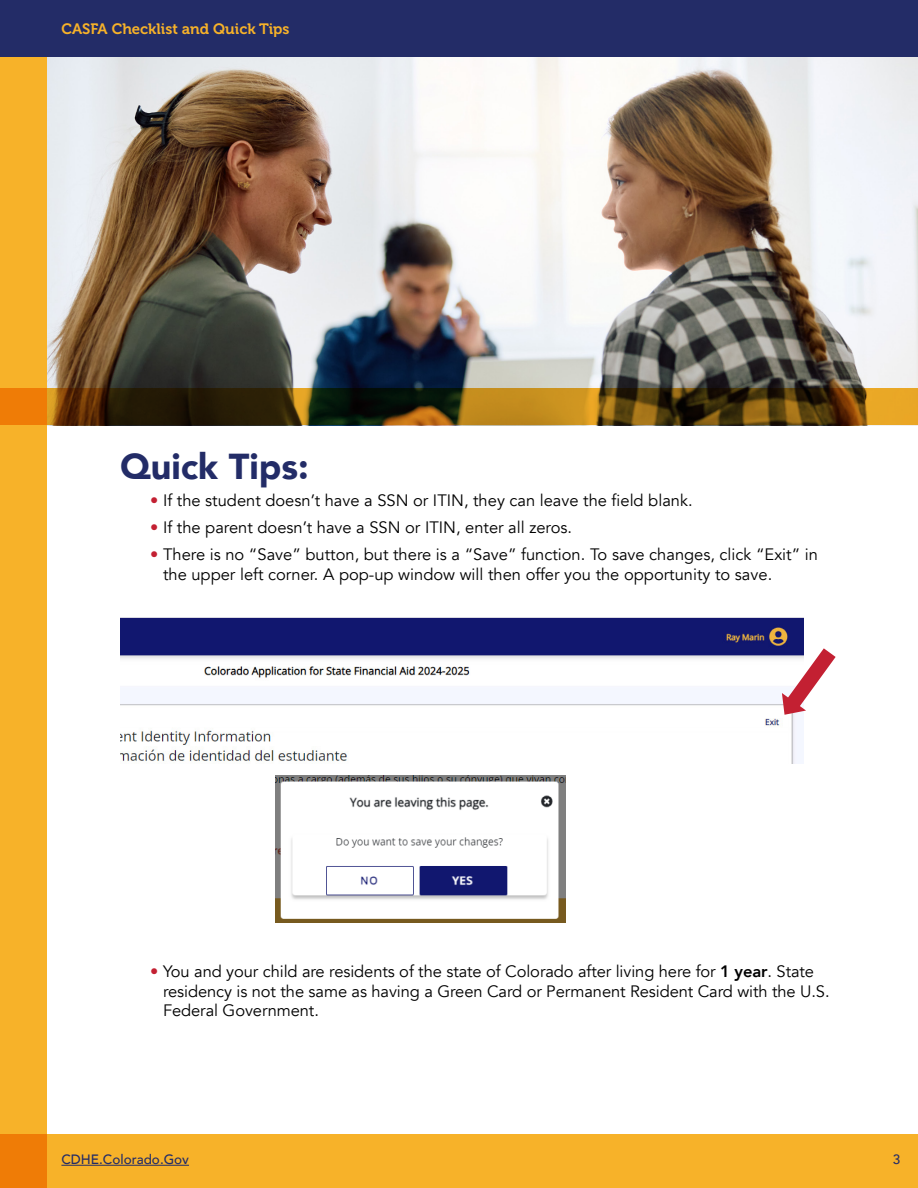
<style>
.page{position:relative;width:918px;height:1188px;background:#fff}
.page>*{position:absolute;margin:0;border:0;box-sizing:border-box;transform-origin:0 0}
.t1{font:900 36px "Avenir";color:#232c67}
.t2{font:16.5px/19.2px "Avenir";color:#000}
.t3{font:15px "Museo 700";color:#f7b229}
.t4{font:500 13.5px "Avenir";color:#232c67}
.t5{font:500 13.5px "Avenir";color:#262d66}
.s1{color:#c32032}
.s2{font-weight:800}
</style>
<div class="page">
<img style="left:46px;top:57px;width:872px;height:332px">
<div style="left:0;top:0;width:46px;height:1188px;background:#f7b229"></div>
<svg style="left:0;top:389px;width:918px;height:36px;background:#67480e"></svg>
<div style="left:0;top:0;width:918px;height:57px;background:#232c67"></div>
<div style="left:0;top:1135px;width:918px;height:53px;background:#f7b229"></div>
<hr style="left:61px;top:1165px;width:128px;height:1px;background:#232c67">
<img style="left:120px;top:618px;width:683px;height:146px">
<img style="left:275px;top:776px;width:290px;height:146px">
<svg style="left:770px;top:632px;width:66px;height:95px"></svg>
<p class="t3" style="left:61px;top:20px;width:230px">CASFA Checklist and Quick Tips</p>
<p class="t1" style="left:120px;top:436px;width:190px">Quick Tips:</p>
<p class="t2" style="left:150px;top:491px;width:544px"><span class="s1">•</span> If the student doesn’t have a SSN or ITIN, they can leave the field blank.</p>
<p class="t2" style="left:150px;top:518px;width:423px"><span class="s1">•</span> If the parent doesn’t have a SSN or ITIN, enter all zeros.</p>
<p class="t2" style="left:163px;top:545px;width:656px;text-indent:-13px"><span class="s1">•</span> There is no “Save” button, but there is a “Save” function. To save changes, click “Exit” in the upper left corner. A pop-up window will then offer you the opportunity to save.</p>
<p class="t2" style="left:163px;top:962px;width:668px;text-indent:-13px"><span class="s1">•</span> You and your child are residents of the state of Colorado after living here for <span class="s2">1 year</span>. State residency is not the same as having a Green Card or Permanent Resident Card with the U.S.<br>Federal Government.</p>
<p class="t4" style="left:61px;top:1148px;width:129px">CDHE.Colorado.Gov</p>
<p class="t5" style="left:893px;top:1148px;width:9px">3</p>
</div>
